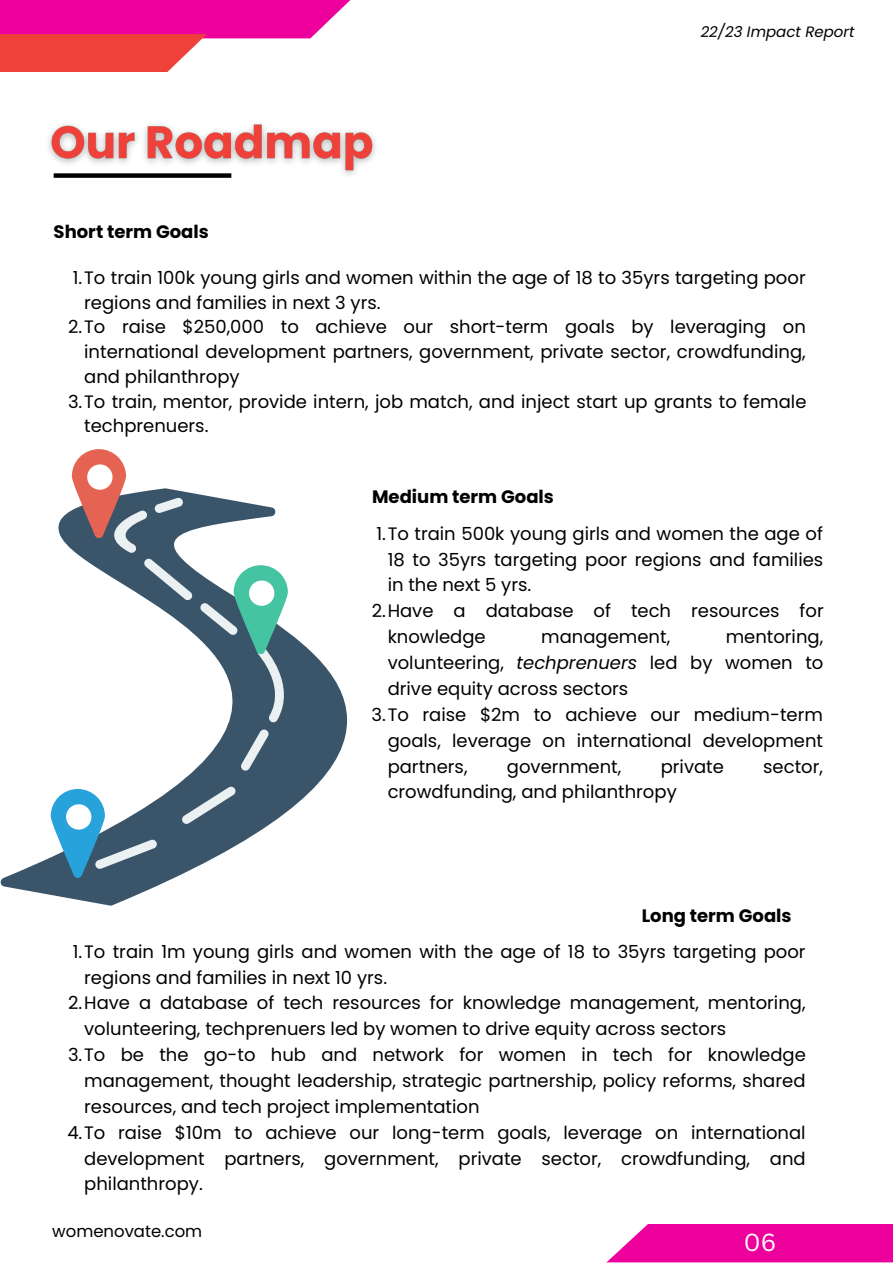
<style>
.page{position:relative;width:893px;height:1264px;background:#fff}
.page>*{position:absolute;margin:0;border:0;box-sizing:border-box;transform-origin:0 0}
.t1{font:24px "Canva Sans";color:#fff}
.t2{font:18px/25.8px "Poppins";color:#000;text-align:justify}
.t3{font:700 18px "Poppins";color:#000}
.t4{font:16.5px "Poppins";color:#000}
.t5{font:italic 15px "Poppins";color:#000}
.s1{font-style:italic}
</style>
<div class="page">
<div style="left:0;top:0;width:372px;height:38px;background:#ed009c"></div>
<div style="left:0;top:34px;width:207px;height:38px;background:#ef4139"></div>
<svg style="left:607px;top:1224px;width:285px;height:38px;background:#ee12a3"></svg>
<svg style="left:0;top:493px;width:348px;height:412px"></svg>
<svg style="left:181px;top:786px;width:55px;height:38px;background:#667c8c"></svg>
<svg style="left:240px;top:729px;width:29px;height:42px"></svg>
<svg style="left:72px;top:449px;width:121px;height:151px"></svg>
<svg style="left:200px;top:565px;width:97px;height:158px"></svg>
<svg style="left:51px;top:789px;width:106px;height:89px"></svg>
<img style="left:48px;top:123px;width:328px;height:55px">
<p class="t5" style="left:700px;top:21px;width:155px">22/23 Impact Report</p>
<p class="t3" style="left:54px;top:219px;width:157px">Short term Goals</p>
<p class="t2" style="left:84px;top:265px;width:723px;line-height:24.8px;text-indent:-11px">1.To train 100k young girls and women within the age of 18 to 35yrs targeting poor regions and families in next 3 yrs.</p>
<p class="t2" style="left:84px;top:315px;width:723px;line-height:24.8px;text-indent:-16px">2.To raise $250,000 to achieve our short-term goals by leveraging on international development partners, government, private sector, crowdfunding, and philanthropy</p>
<p class="t2" style="left:84px;top:389px;width:723px;line-height:24.8px;text-indent:-16px">3.To train, mentor, provide intern, job match, and inject start up grants to female techprenuers.</p>
<p class="t3" style="left:372px;top:484px;width:183px">Medium term Goals</p>
<p class="t2" style="left:387px;top:520px;width:437px;text-indent:-11px">1.To train 500k young girls and women the age of 18 to 35yrs targeting poor regions and families in the next 5 yrs.</p>
<p class="t2" style="left:387px;top:598px;width:437px;text-indent:-16px">2.Have a database of tech resources for knowledge</p>
<p class="t2" style="left:387px;top:624px;width:437px;text-indent:338px">mentoring, volunteering, <span class="s1">techprenuers</span> led by women to drive equity across sectors</p>
<p class="t2" style="left:387px;top:701px;width:437px;text-indent:-16px">3.To raise $2m to achieve our medium-term goals, leverage on international development partners,</p>
<p class="t2" style="left:541px;top:624px;width:130px">management,</p>
<p class="t2" style="left:507px;top:753px;width:116px">government,</p>
<p class="t2" style="left:660px;top:753px;width:65px">private</p>
<p class="t2" style="left:763px;top:753px;width:61px">sector,</p>
<p class="t2" style="left:387px;top:779px;width:290px">crowdfunding, and philanthropy</p>
<p class="t3" style="left:641px;top:903px;width:151px">Long term Goals</p>
<p class="t2" style="left:84px;top:938px;width:723px;text-indent:-11px">1.To train 1m young girls and women with the age of 18 to 35yrs targeting poor regions and families in next 10 yrs.</p>
<p class="t2" style="left:84px;top:990px;width:722px;text-indent:-16px">2.Have a database of tech resources for knowledge management, mentoring, volunteering, techprenuers led by women to drive equity across sectors</p>
<p class="t2" style="left:84px;top:1041px;width:723px;text-indent:-16px">3.To be the go-to hub and network for women in tech for knowledge management, thought leadership, strategic partnership, policy reforms, shared resources, and tech project implementation</p>
<p class="t2" style="left:84px;top:1119px;width:723px;text-indent:-17px">4.To raise $10m to achieve our long-term goals, leverage on international development partners, government, private sector, crowdfunding, and philanthropy.</p>
<p class="t4" style="left:52px;top:1219px;width:151px">womenovate.com</p>
<p class="t1" style="left:743px;top:1225px;width:34px">06</p>
</div>
